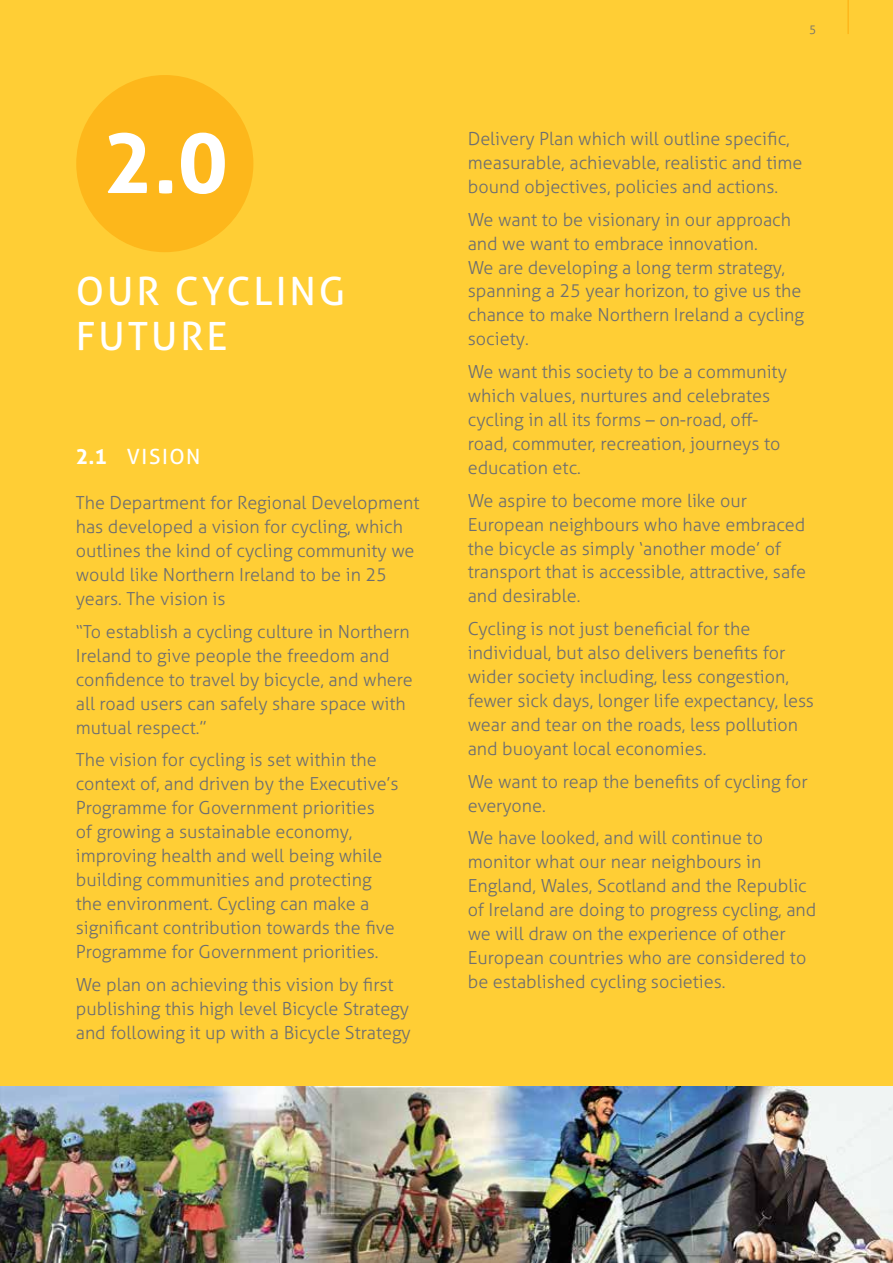
<style>
.page{position:relative;width:893px;height:1263px;background:#ffce35}
.page>*{position:absolute;margin:0;border:0;box-sizing:border-box;transform-origin:0 0}
.t1{font:700 84px "Aller";color:#fff}
.t2{font:39px/45px "Aller";letter-spacing:.075em;color:#fff}
.t3{font:21px "Aller";letter-spacing:.075em;color:#fff}
.t4{font:300 18px/24px "Aller";color:#6d6e71}
.t5{font:300 12px "Aller";color:#6d6e71}
.s1{font-weight:700}
</style>
<div class="page">
<div style="left:76px;top:75px;width:177px;height:177px;background:#fdb71b;border-radius:50%"></div>
<img style="left:0;top:1086px;width:893px;height:177px">
<hr style="left:847px;top:0;width:2px;height:34px;background:#fdb71b">
<h1 class="t1" style="left:103px;top:111px;width:127px">2.0</h1>
<h2 class="t2" style="left:76px;top:268px;width:271px">OUR CYCLING<br>FUTURE</h2>
<p class="t3" style="left:76px;top:444px;width:126px"><span class="s1">2.1</span> VISION</p>
<p class="t4" style="left:76px;top:491px;width:345px">The Department for Regional Development has developed a vision for cycling, which outlines the kind of cycling community we would like Northern Ireland to be in 25 years. The vision is</p>
<p class="t4" style="left:76px;top:619px;width:339px">“To establish a cycling culture in Northern Ireland to give people the freedom and confidence to travel by bicycle, and where all road users can safely share space with mutual respect.”</p>
<p class="t4" style="left:76px;top:748px;width:324px">The vision for cycling is set within the context of, and driven by the Executive’s Programme for Government priorities<br>of growing a sustainable economy, improving health and well being while building communities and protecting the environment. Cycling can make a significant contribution towards the five Programme for Government priorities.</p>
<p class="t4" style="left:76px;top:972px;width:337px">We plan on achieving this vision by first publishing this high level Bicycle Strategy and following it up with a Bicycle Strategy</p>
<p class="t5" style="left:809px;top:22px;width:9px">5</p>
<p class="t4" style="left:468px;top:127px;width:336px">Delivery Plan which will outline specific, measurable, achievable, realistic and time bound objectives, policies and actions.</p>
<p class="t4" style="left:468px;top:207px;width:338px">We want to be visionary in our approach and we want to embrace innovation.<br>We are developing a long term strategy, spanning a 25 year horizon, to give us the chance to make Northern Ireland a cycling society.</p>
<p class="t4" style="left:468px;top:360px;width:321px">We want this society to be a community which values, nurtures and celebrates cycling in all its forms – on-road, off&shy;road, commuter, recreation, journeys to education etc.</p>
<p class="t4" style="left:468px;top:488px;width:340px">We aspire to become more like our European neighbours who have embraced the bicycle as simply ‘another mode’ of transport that is accessible, attractive, safe and desirable.</p>
<p class="t4" style="left:468px;top:617px;width:348px">Cycling is not just beneficial for the individual, but also delivers benefits for wider society including, less congestion, fewer sick days, longer life expectancy, less wear and tear on the roads, less pollution and buoyant local economies.</p>
<p class="t4" style="left:468px;top:769px;width:342px">We want to reap the benefits of cycling for everyone.</p>
<p class="t4" style="left:468px;top:826px;width:350px">We have looked, and will continue to monitor what our near neighbours in England, Wales, Scotland and the Republic of Ireland are doing to progress cycling, and we will draw on the experience of other European countries who are considered to be established cycling societies.</p>
</div>
